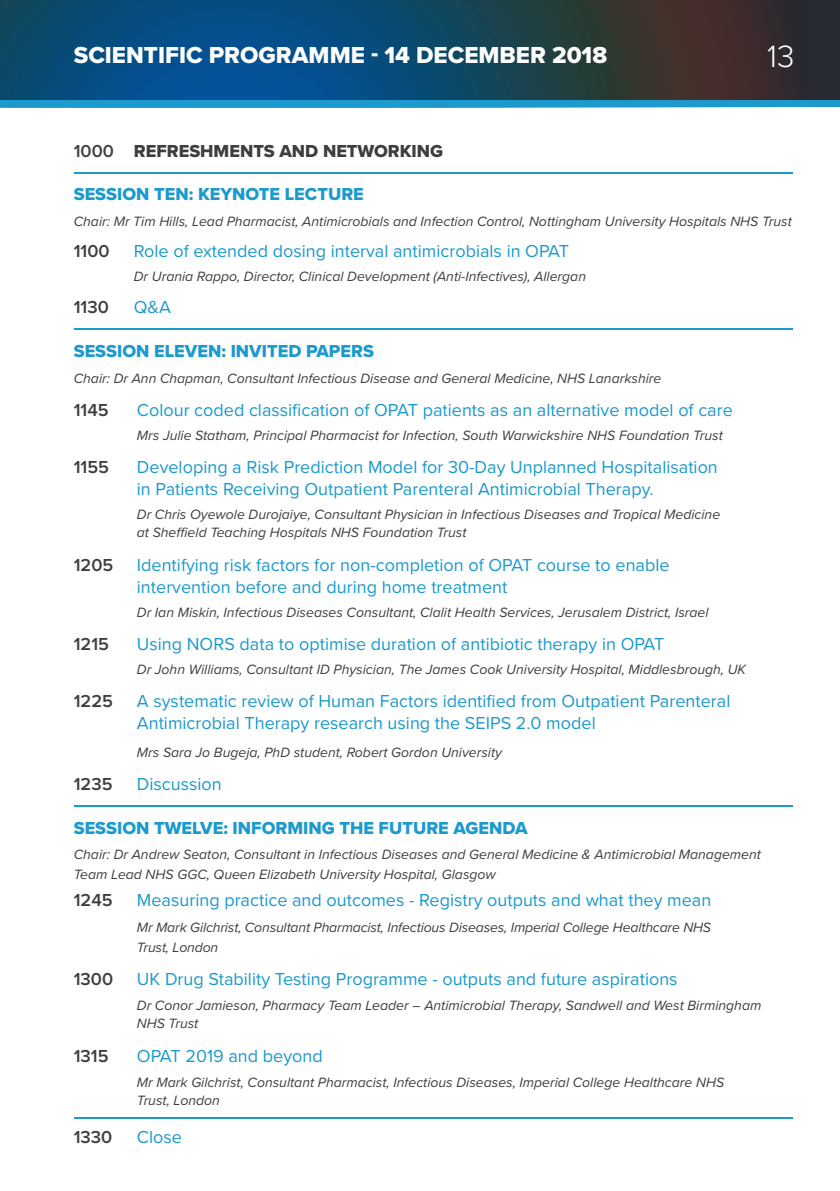
<style>
.page{position:relative;width:840px;height:1191px;background:#fff}
.page>*{position:absolute;margin:0;border:0;box-sizing:border-box;transform-origin:0 0}
.t1{font:300 32px "Proxima Nova";color:#fff}
.t2{font:24px "Proxima Nova Extrabld";color:#fff}
.t3{font:18px/22px "Proxima Nova";color:#1c99cd}
.t4{font:18px "Proxima Nova Extrabld";color:#1c99cd}
.t5{font:600 18px "Proxima Nova";color:#3e3e3f}
.t6{font:18px "Proxima Nova Extrabld";color:#3e3e3f}
.t7{font:italic 14px/18px "Proxima Nova";color:#3e3e3f}
.s1{font-family:"Proxima Nova";font-weight:600}
</style>
<div class="page">
<div style="left:0;top:0;width:839px;height:102px;background:#272a30"></div>
<svg style="left:0;top:0;width:789px;height:100px;background:#174361"></svg>
<div style="left:0;top:100px;width:839px;height:7px;background:#1c99cd"></div>
<hr style="left:74px;top:172px;width:718px;height:2px;background:#1c99cd">
<hr style="left:74px;top:328px;width:718px;height:1px;background:#1c99cd">
<hr style="left:74px;top:805px;width:718px;height:1px;background:#1c99cd">
<hr style="left:74px;top:1117px;width:718px;height:1px;background:#1c99cd">
<p class="t2" style="left:74px;top:38px;width:534px">SCIENTIFIC PROGRAMME - 14 DECEMBER 2018</p>
<h1 class="t1" style="left:766px;top:32px;width:29px">13</h1>
<p class="t6" style="left:74px;top:138px;width:371px"><span class="s1">1000</span> REFRESHMENTS AND NETWORKING</p>
<p class="t4" style="left:74px;top:181px;width:291px">SESSION TEN: KEYNOTE LECTURE</p>
<p class="t7" style="left:74px;top:211px;width:719px">Chair: Mr Tim Hills, Lead Pharmacist, Antimicrobials and Infection Control, Nottingham University Hospitals NHS Trust</p>
<p class="t5" style="left:74px;top:238px;width:37px">1100</p>
<p class="t3" style="left:134px;top:239px;width:436px">Role of extended dosing interval antimicrobials in OPAT</p>
<p class="t7" style="left:134px;top:267px;width:453px">Dr Urania Rappo, Director, Clinical Development (Anti-Infectives), Allergan</p>
<p class="t5" style="left:74px;top:294px;width:37px">1130</p>
<p class="t3" style="left:134px;top:295px;width:39px">Q&amp;A</p>
<p class="t4" style="left:74px;top:338px;width:301px">SESSION ELEVEN: INVITED PAPERS</p>
<p class="t7" style="left:74px;top:368px;width:588px">Chair: Dr Ann Chapman, Consultant Infectious Disease and General Medicine, NHS Lanarkshire</p>
<p class="t5" style="left:74px;top:396px;width:36px">1145</p>
<p class="t3" style="left:137px;top:398px;width:597px">Colour coded classification of OPAT patients as an alternative model of care</p>
<p class="t7" style="left:137px;top:426px;width:587px">Mrs Julie Statham, Principal Pharmacist for Infection, South Warwickshire NHS Foundation Trust</p>
<p class="t5" style="left:74px;top:454px;width:37px">1155</p>
<p class="t3" style="left:137px;top:455px;width:582px">Developing a Risk Prediction Model for 30-Day Unplanned Hospitalisation in Patients Receiving Outpatient Parenteral Antimicrobial Therapy.</p>
<p class="t7" style="left:137px;top:505px;width:584px">Dr Chris Oyewole Durojaiye, Consultant Physician in Infectious Diseases and Tropical Medicine at Sheffield Teaching Hospitals NHS Foundation Trust</p>
<p class="t5" style="left:74px;top:551px;width:41px">1205</p>
<p class="t3" style="left:137px;top:553px;width:534px">Identifying risk factors for non-completion of OPAT course to enable intervention before and during home treatment</p>
<p class="t7" style="left:137px;top:602px;width:573px">Dr Ian Miskin, Infectious Diseases Consultant, Clalit Health Services, Jerusalem District, Israel</p>
<p class="t5" style="left:74px;top:630px;width:37px">1215</p>
<p class="t3" style="left:137px;top:632px;width:529px">Using NORS data to optimise duration of antibiotic therapy in OPAT</p>
<p class="t7" style="left:137px;top:659px;width:610px">Dr John Williams, Consultant ID Physician, The James Cook University Hospital, Middlesbrough, UK</p>
<p class="t5" style="left:74px;top:688px;width:41px">1225</p>
<p class="t3" style="left:137px;top:689px;width:594px">A systematic review of Human Factors identified from Outpatient Parenteral<br>Antimicrobial Therapy research using the SEIPS 2.0 model</p>
<p class="t7" style="left:137px;top:742px;width:366px">Mrs Sara Jo Bugeja, PhD student, Robert Gordon University</p>
<p class="t5" style="left:74px;top:770px;width:40px">1235</p>
<p class="t3" style="left:137px;top:771px;width:86px">Discussion</p>
<p class="t4" style="left:74px;top:814px;width:455px">SESSION TWELVE: INFORMING THE FUTURE AGENDA</p>
<p class="t7" style="left:74px;top:844px;width:688px;line-height:20px">Chair: Dr Andrew Seaton, Consultant in Infectious Diseases and General Medicine &amp; Antimicrobial Management<br>Team Lead NHS GGC, Queen Elizabeth University Hospital, Glasgow</p>
<p class="t5" style="left:74px;top:887px;width:40px">1245</p>
<p class="t3" style="left:137px;top:888px;width:575px">Measuring practice and outcomes - Registry outputs and what they mean</p>
<p class="t7" style="left:137px;top:916px;width:575px;line-height:20px">Mr Mark Gilchrist, Consultant Pharmacist, Infectious Diseases, Imperial College Healthcare NHS<br>Trust, London</p>
<p class="t5" style="left:74px;top:965px;width:41px">1300</p>
<p class="t3" style="left:137px;top:967px;width:542px">UK Drug Stability Testing Programme - outputs and future aspirations</p>
<p class="t7" style="left:137px;top:996px;width:625px">Dr Conor Jamieson, Pharmacy Team Leader – Antimicrobial Therapy, Sandwell and West Birmingham<br>NHS Trust</p>
<p class="t5" style="left:74px;top:1042px;width:36px">1315</p>
<p class="t3" style="left:137px;top:1043px;width:187px">OPAT 2019 and beyond</p>
<p class="t7" style="left:137px;top:1072px;width:588px">Mr Mark Gilchrist, Consultant Pharmacist, Infectious Diseases, Imperial College Healthcare NHS<br>Trust, London</p>
<p class="t5" style="left:74px;top:1124px;width:40px">1330</p>
<p class="t3" style="left:137px;top:1125px;width:47px">Close</p>
</div>
